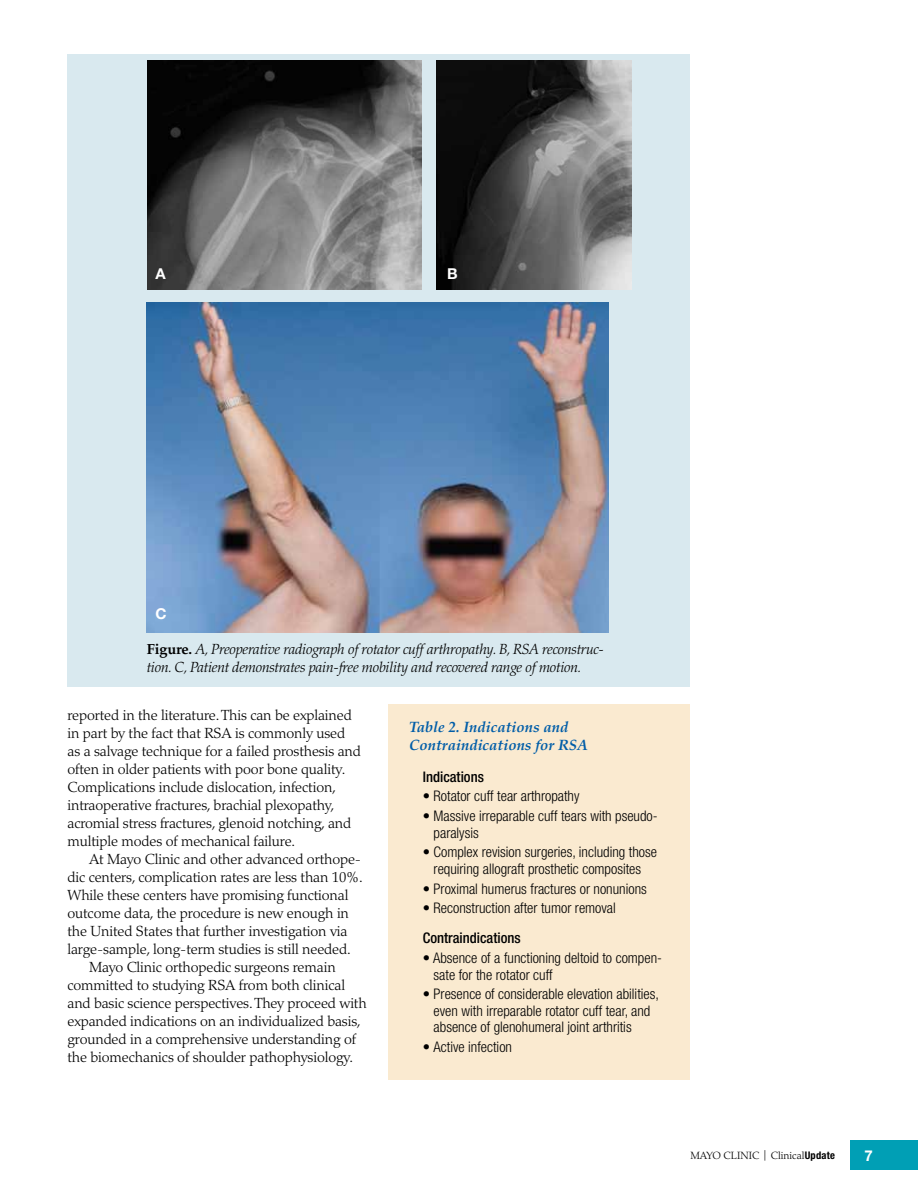
<style>
.page{position:relative;width:918px;height:1188px;background:#fff}
.page>*{position:absolute;margin:0;border:0;box-sizing:border-box;transform-origin:0 0}
.t1{font:italic 700 15px/18px "Palatino LT Std";color:#005da8}
.t2{font:700 15px "Helvetica Neue LT Std";color:#fff}
.t3{font:300 14.7px/18px "Palatino LT Std";letter-spacing:-.01em;color:#000}
.t4{font:300 condensed 14.7px/16.5px "Helvetica Neue LT Std";color:#000}
.t5{font:italic 300 14.7px/18px "Palatino LT Std";letter-spacing:-.015em;color:#000}
.t6{font:500 condensed 14.7px "Helvetica Neue LT Std";color:#000}
.t7{font:300 10.5px "Palatino LT Std";color:#000}
.s1{font-weight:700;font-style:normal}
.s2{font-weight:400}
.s3{font-family:"Helvetica Neue LT Std";font-weight:700;font-stretch:condensed}
</style>
<div class="page">
<div style="left:67px;top:54px;width:623px;height:633px;background:#d9e9ef"></div>
<div style="left:850px;top:1140px;width:68px;height:30px;background:#009fb5"></div>
<div style="left:389px;top:704px;width:301px;height:376px;background:#faead0"></div>
<img style="left:147px;top:61px;width:274px;height:229px">
<img style="left:436px;top:61px;width:195px;height:229px">
<img style="left:147px;top:302px;width:462px;height:331px">
<p class="t2" style="left:156px;top:264px;width:12px">A</p>
<p class="t2" style="left:447px;top:264px;width:12px">B</p>
<p class="t2" style="left:156px;top:604px;width:13px">C</p>
<p class="t5" style="left:147px;top:641px;width:459px"><span class="s1">Figure.</span> A, Preoperative radiograph of rotator cuff arthropathy. B, RSA reconstruc&shy;tion. C, Patient demonstrates pain-free mobility and recovered range of motion.</p>
<p class="t3" style="left:67px;top:706px;width:295px">reported in the literature. This can be explained in part by the fact that RSA is commonly used as a salvage technique for a failed prosthesis and often in older patients with poor bone quality.<br>Complications include dislocation, infection, intraoperative fractures, brachial plexopathy, acromial stress fractures, glenoid notching, and multiple modes of mechanical failure.</p>
<p class="t3" style="left:89px;top:850px;width:274px">At Mayo Clinic and other advanced orthope-</p>
<p class="t3" style="left:67px;top:868px;width:297px">dic centers, complication rates are less than 10%.</p>
<p class="t3" style="left:67px;top:886px;width:283px">While these centers have promising functional</p>
<p class="t3" style="left:67px;top:904px;width:283px">outcome data, the procedure is new enough in</p>
<p class="t3" style="left:67px;top:922px;width:282px">the United States that further investigation via</p>
<p class="t3" style="left:67px;top:940px;width:285px">large-sample, long-term studies is still needed.</p>
<p class="t3" style="left:89px;top:958px;width:248px">Mayo Clinic orthopedic surgeons remain</p>
<p class="t3" style="left:67px;top:976px;width:279px">committed to studying RSA from both clinical</p>
<p class="t3" style="left:67px;top:994px;width:301px">and basic science perspectives. They proceed with</p>
<p class="t3" style="left:67px;top:1012px;width:295px">expanded indications on an individualized basis,</p>
<p class="t3" style="left:67px;top:1030px;width:290px">grounded in a comprehensive understanding of</p>
<p class="t3" style="left:67px;top:1048px;width:287px">the biomechanics of shoulder pathophysiology.</p>
<p class="t1" style="left:409px;top:718px;width:180px">Table 2. Indications and<br>Contraindications for RSA</p>
<p class="t6" style="left:423px;top:768px;width:63px">Indications</p>
<p class="t4" style="left:423px;top:788px;width:158px">• Rotator cuff tear arthropathy</p>
<p class="t4" style="left:434px;top:807px;width:226px;text-indent:-11px">• Massive irreparable cuff tears with pseudo&shy;paralysis</p>
<p class="t4" style="left:423px;top:844px;width:236px;text-align:center">• Complex revision surgeries, including those requiring allograft prosthetic composites</p>
<p class="t4" style="left:423px;top:880px;width:226px">• Proximal humerus fractures or nonunions</p>
<p class="t4" style="left:423px;top:900px;width:195px">• Reconstruction after tumor removal</p>
<p class="t6" style="left:423px;top:929px;width:99px">Contraindications</p>
<p class="t4" style="left:434px;top:949px;width:230px;text-indent:-11px">• Absence of a functioning deltoid to compen&shy;sate for the rotator cuff</p>
<p class="t4" style="left:434px;top:986px;width:227px;text-indent:-11px">• Presence of considerable elevation abilities, even with irreparable rotator cuff tear, and absence of glenohumeral joint arthritis</p>
<p class="t4" style="left:423px;top:1038px;width:91px">• Active infection</p>
<p class="t7" style="left:690px;top:1149px;width:146px">MAYO CLINIC <span class="s2">|</span> Clinical<span class="s3">Update</span></p>
<p class="t2" style="left:864px;top:1146px;width:10px">7</p>
</div>
